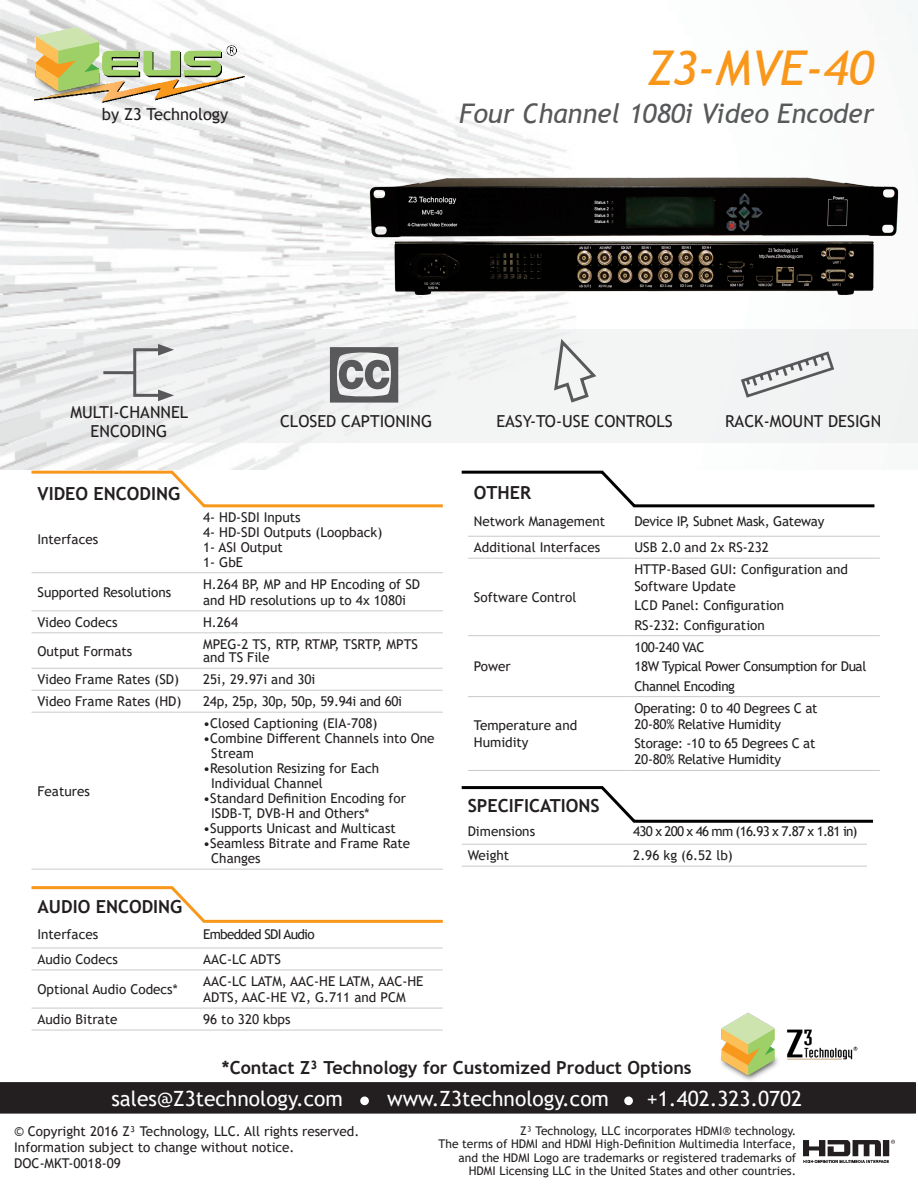
<style>
.page{position:relative;width:918px;height:1188px;background:#fff}
.page>*{position:absolute;margin:0;border:0;box-sizing:border-box;transform-origin:0 0}
.t1{font:italic 48px "Trebuchet MS";color:#f9971a}
.t2{font:italic 27px "Trebuchet MS";color:#57585a}
.t3{font:21px "Trebuchet MS";color:#fff}
.t4{font:700 18px "Trebuchet MS";color:#231f20}
.t5{font:16.5px "Trebuchet MS";color:#231f20}
.t6{font:13.5px/16.2px "Trebuchet MS";color:#231f20}
.t7{font:13.5px "Trebuchet MS";letter-spacing:-.02em;color:#231f20}
.t8{font:13.5px/19.5px "Trebuchet MS";letter-spacing:-.03em;color:#231f20}
.t9{font:13.5px "Trebuchet MS";letter-spacing:-.06em;color:#231f20}
.t10{font:13.5px "Trebuchet MS";letter-spacing:-.05em;color:#231f20}
.t11{font:12px/13.5px "Trebuchet MS";color:#231f20;text-align:right}
</style>
<div class="page">
<hr style="left:32px;top:970px;width:165px;height:1px;background:#c9cacc">
<hr style="left:197px;top:970px;width:246px;height:1px;background:#c9cacc">
<hr style="left:32px;top:1008px;width:165px;height:1px;background:#c9cacc">
<hr style="left:197px;top:1008px;width:246px;height:1px;background:#c9cacc">
<hr style="left:32px;top:1030px;width:165px;height:1px;background:#c9cacc">
<hr style="left:197px;top:1030px;width:246px;height:1px;background:#c9cacc">
<hr style="left:32px;top:948px;width:165px;height:1px;background:#c9cacc">
<hr style="left:197px;top:948px;width:246px;height:1px;background:#c9cacc">
<hr style="left:32px;top:572px;width:165px;height:1px;background:#c9cacc">
<hr style="left:197px;top:572px;width:246px;height:1px;background:#c9cacc">
<hr style="left:32px;top:610px;width:165px;height:1px;background:#c9cacc">
<hr style="left:197px;top:610px;width:246px;height:1px;background:#c9cacc">
<hr style="left:32px;top:632px;width:165px;height:1px;background:#c9cacc">
<hr style="left:197px;top:632px;width:246px;height:1px;background:#c9cacc">
<hr style="left:32px;top:668px;width:165px;height:1px;background:#c9cacc">
<hr style="left:197px;top:668px;width:246px;height:1px;background:#c9cacc">
<hr style="left:32px;top:690px;width:165px;height:1px;background:#c9cacc">
<hr style="left:197px;top:690px;width:246px;height:1px;background:#c9cacc">
<hr style="left:32px;top:712px;width:165px;height:1px;background:#c9cacc">
<hr style="left:197px;top:712px;width:246px;height:1px;background:#c9cacc">
<hr style="left:32px;top:869px;width:165px;height:1px;background:#c9cacc">
<hr style="left:197px;top:869px;width:246px;height:1px;background:#c9cacc">
<img style="left:0;top:0;width:918px;height:470px">
<img style="left:30px;top:20px;width:218px;height:89px">
<svg style="left:31px;top:886px;width:412px;height:37px"></svg>
<hr style="left:468px;top:536px;width:160px;height:1px;background:#c9cacc">
<hr style="left:628px;top:536px;width:252px;height:1px;background:#c9cacc">
<hr style="left:468px;top:558px;width:160px;height:1px;background:#c9cacc">
<hr style="left:628px;top:558px;width:252px;height:1px;background:#c9cacc">
<hr style="left:468px;top:635px;width:160px;height:1px;background:#c9cacc">
<hr style="left:628px;top:635px;width:252px;height:1px;background:#c9cacc">
<hr style="left:468px;top:696px;width:160px;height:1px;background:#c9cacc">
<hr style="left:628px;top:696px;width:252px;height:1px;background:#c9cacc">
<hr style="left:468px;top:770px;width:160px;height:1px;background:#c9cacc">
<hr style="left:628px;top:770px;width:252px;height:1px;background:#c9cacc">
<hr style="left:462px;top:844px;width:165px;height:1px;background:#c9cacc">
<hr style="left:627px;top:844px;width:240px;height:1px;background:#c9cacc">
<hr style="left:462px;top:866px;width:165px;height:1px;background:#c9cacc">
<hr style="left:627px;top:866px;width:240px;height:1px;background:#c9cacc">
<svg style="left:29px;top:469px;width:417px;height:39px"></svg>
<svg style="left:461px;top:786px;width:412px;height:37px"></svg>
<svg style="left:459px;top:469px;width:418px;height:39px"></svg>
<svg style="left:0;top:329px;width:918px;height:113px;fill:#f2f3f3"></svg>
<svg style="left:739px;top:350px;width:97px;height:49px"></svg>
<svg style="left:552px;top:336px;width:46px;height:68px"></svg>
<div style="left:133px;top:348px;width:32px;height:49px;border:3px solid #59595c"></div>
<svg style="left:158px;top:344px;width:16px;height:12px"></svg>
<svg style="left:158px;top:390px;width:16px;height:11px"></svg>
<hr style="left:103px;top:371px;width:31px;height:3px;background:#59595c">
<svg style="left:330px;top:347px;width:68px;height:56px"></svg>
<div style="left:0;top:1082px;width:916px;height:32px;background:#231f20"></div>
<div style="left:359px;top:1096px;width:11px;height:10px;background:#fff;border-radius:50%"></div>
<div style="left:359px;top:1095px;width:11px;height:12px;border:2px solid #231f20;border-radius:50%"></div>
<div style="left:623px;top:1096px;width:11px;height:10px;background:#fff;border-radius:50%"></div>
<div style="left:623px;top:1095px;width:11px;height:12px;border:2px solid #231f20;border-radius:50%"></div>
<img style="left:804px;top:1139px;width:91px;height:23px">
<img style="left:721px;top:1012px;width:137px;height:68px">
<img style="left:364px;top:153px;width:541px;height:157px">
<p class="t5" style="left:102px;top:104px;width:128px">by Z3 Technology</p>
<p class="t1" style="left:646px;top:38px;width:229px">Z3-MVE-40</p>
<p class="t2" style="left:459px;top:96px;width:416px">Four Channel 1080i Video Encoder</p>
<p class="t5" style="left:70px;top:401px;width:119px">MULTI-CHANNEL</p>
<p class="t5" style="left:91px;top:421px;width:78px">ENCODING</p>
<p class="t5" style="left:280px;top:411px;width:154px">CLOSED CAPTIONING</p>
<p class="t5" style="left:496px;top:411px;width:178px">EASY-TO-USE CONTROLS</p>
<p class="t5" style="left:725px;top:411px;width:158px">RACK-MOUNT DESIGN</p>
<p class="t4" style="left:38px;top:482px;width:144px">VIDEO ENCODING</p>
<p class="t6" style="left:38px;top:531px;width:62px">Interfaces</p>
<p class="t6" style="left:203px;top:509px;width:99px">4- HD-SDI Inputs</p>
<p class="t6" style="left:203px;top:524px;width:181px">4- HD-SDI Outputs (Loopback)</p>
<p class="t6" style="left:203px;top:539px;width:81px">1- ASI Output</p>
<p class="t6" style="left:203px;top:554px;width:41px">1- GbE</p>
<p class="t6" style="left:38px;top:584px;width:135px">Supported Resolutions</p>
<p class="t6" style="left:203px;top:576px;width:219px">H.264 BP, MP and HP Encoding of SD and HD resolutions up to 4x 1080i</p>
<p class="t6" style="left:38px;top:614px;width:82px">Video Codecs</p>
<p class="t6" style="left:203px;top:614px;width:37px">H.264</p>
<p class="t6" style="left:38px;top:643px;width:96px">Output Formats</p>
<p class="t6" style="left:203px;top:637px;width:216px;line-height:13.5px">MPEG-2 TS, RTP, RTMP, TSRTP, MPTS and TS File</p>
<p class="t6" style="left:38px;top:671px;width:143px">Video Frame Rates (SD)</p>
<p class="t6" style="left:203px;top:671px;width:114px">25i, 29.97i and 30i</p>
<p class="t6" style="left:38px;top:693px;width:145px">Video Frame Rates (HD)</p>
<p class="t7" style="left:203px;top:693px;width:201px">24p, 25p, 30p, 50p, 59.94i and 60i</p>
<p class="t6" style="left:38px;top:783px;width:54px">Features</p>
<p class="t6" style="left:203px;top:715px;width:176px">•Closed Captioning (EIA-708)</p>
<p class="t6" style="left:203px;top:730px;width:233px">•Combine Different Channels into One</p>
<p class="t6" style="left:211px;top:745px;width:44px">Stream</p>
<p class="t6" style="left:203px;top:760px;width:178px">•Resolution Resizing for Each</p>
<p class="t6" style="left:211px;top:775px;width:113px">Individual Channel</p>
<p class="t6" style="left:203px;top:790px;width:204px">•Standard Definition Encoding for</p>
<p class="t6" style="left:211px;top:805px;width:160px">ISDB-T, DVB-H and Others*</p>
<p class="t6" style="left:203px;top:820px;width:194px">•Supports Unicast and Multicast</p>
<p class="t6" style="left:203px;top:835px;width:209px">•Seamless Bitrate and Frame Rate</p>
<p class="t6" style="left:211px;top:850px;width:51px">Changes</p>
<p class="t4" style="left:38px;top:896px;width:146px">AUDIO ENCODING</p>
<p class="t6" style="left:38px;top:926px;width:62px">Interfaces</p>
<p class="t10" style="left:203px;top:925px;width:113px">Embedded SDI Audio</p>
<p class="t6" style="left:38px;top:951px;width:82px">Audio Codecs</p>
<p class="t6" style="left:203px;top:951px;width:79px">AAC-LC ADTS</p>
<p class="t6" style="left:38px;top:981px;width:142px">Optional Audio Codecs*</p>
<p class="t6" style="left:203px;top:973px;width:222px">AAC-LC LATM, AAC-HE LATM, AAC-HE<br>ADTS, AAC-HE V2, G.711 and PCM</p>
<p class="t6" style="left:38px;top:1011px;width:81px">Audio Bitrate</p>
<p class="t6" style="left:203px;top:1011px;width:89px">96 to 320 kbps</p>
<p class="t4" style="left:474px;top:481px;width:59px">OTHER</p>
<p class="t6" style="left:474px;top:513px;width:133px">Network Management</p>
<p class="t7" style="left:634px;top:512px;width:191px">Device IP, Subnet Mask, Gateway</p>
<p class="t6" style="left:474px;top:539px;width:128px">Additional Interfaces</p>
<p class="t6" style="left:634px;top:539px;width:136px">USB 2.0 and 2x RS-232</p>
<p class="t6" style="left:474px;top:589px;width:104px">Software Control</p>
<p class="t6" style="left:634px;top:561px;width:215px">HTTP-Based GUI: Configuration and<br>Software Update</p>
<p class="t6" style="left:634px;top:597px;width:151px">LCD Panel: Configuration</p>
<p class="t6" style="left:634px;top:617px;width:132px">RS-232: Configuration</p>
<p class="t6" style="left:474px;top:658px;width:38px">Power</p>
<p class="t6" style="left:474px;top:717px;width:105px">Temperature and<br>Humidity</p>
<p class="t8" style="left:634px;top:637px;width:72px">100-240 VAC</p>
<p class="t8" style="left:634px;top:656px;width:233px">18W Typical Power Consumption for Dual<br>Channel Encoding</p>
<p class="t7" style="left:634px;top:699px;width:185px">Operating: 0 to 40 Degrees C at</p>
<p class="t7" style="left:634px;top:715px;width:148px">20-80% Relative Humidity</p>
<p class="t7" style="left:634px;top:735px;width:182px">Storage: -10 to 65 Degrees C at</p>
<p class="t7" style="left:634px;top:751px;width:148px">20-80% Relative Humidity</p>
<p class="t4" style="left:468px;top:794px;width:134px">SPECIFICATIONS</p>
<p class="t6" style="left:468px;top:823px;width:69px">Dimensions</p>
<p class="t9" style="left:633px;top:823px;width:226px">430 x 200 x 46 mm (16.93 x 7.87 x 1.81 in)</p>
<p class="t6" style="left:468px;top:847px;width:43px">Weight</p>
<p class="t6" style="left:633px;top:847px;width:101px">2.96 kg (6.52 lb)</p>
<p class="t4" style="left:222px;top:1056px;width:471px">*Contact Z³ Technology for Customized Product Options</p>
<p class="t3" style="left:111px;top:1085px;width:233px">sales@Z3technology.com</p>
<p class="t3" style="left:387px;top:1085px;width:223px">www.Z3technology.com</p>
<p class="t3" style="left:647px;top:1085px;width:157px">+1.402.323.0702</p>
<p class="t6" style="left:14px;top:1123px;width:347px">© Copyright 2016 Z³ Technology, LLC. All rights reserved.</p>
<p class="t6" style="left:14px;top:1139px;width:282px">Information subject to change without notice.</p>
<p class="t6" style="left:14px;top:1155px;width:108px">DOC-MKT-0018-09</p>
<p class="t11" style="left:520px;top:1124px;width:278px">Z³ Technology, LLC incorporates HDMI® technology.</p>
<p class="t11" style="left:439px;top:1137px;width:359px">The terms of HDMI and HDMI High-Definition Multimedia Interface, and the HDMI Logo are trademarks or registered trademarks of<br>HDMI Licensing LLC in the United States and other countries.</p>
</div>
